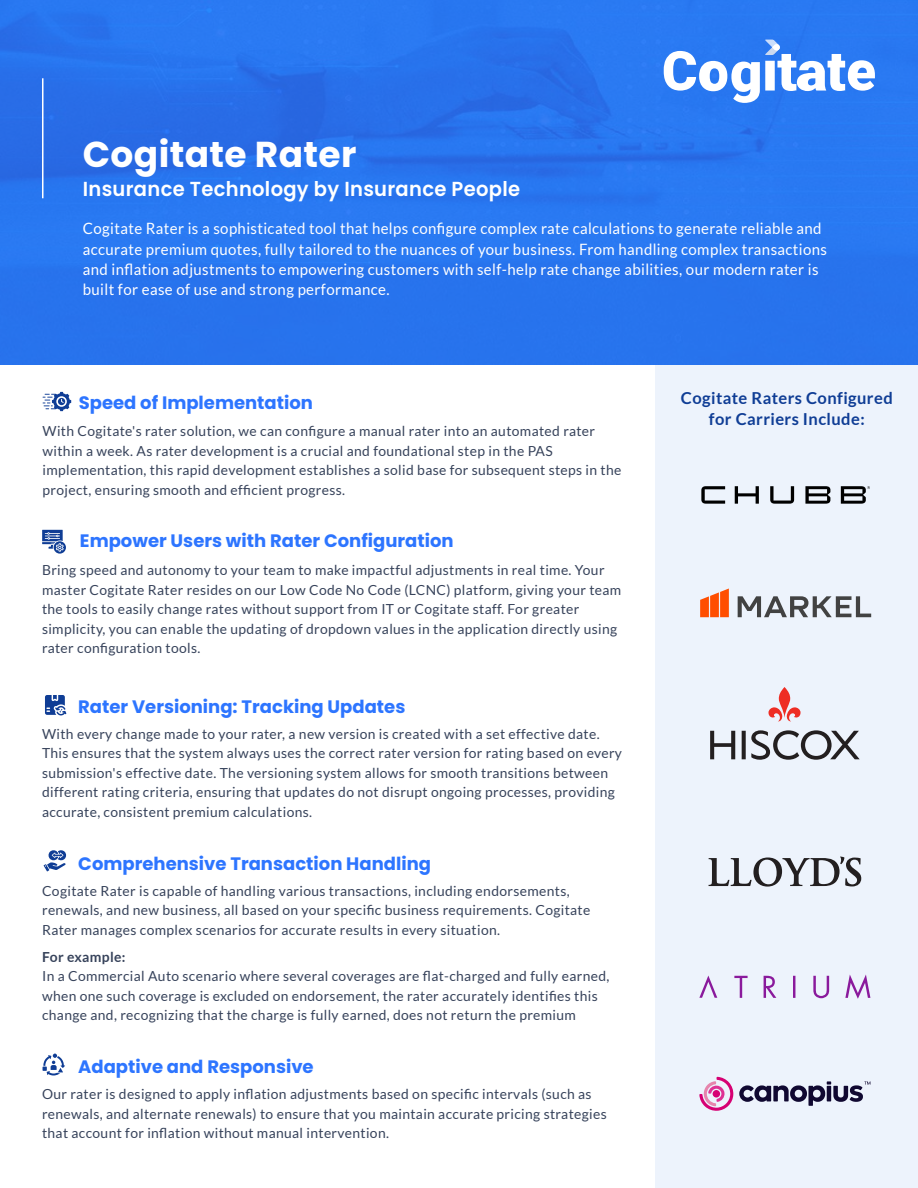
<style>
.page{position:relative;width:918px;height:1188px;background:#fff}
.page>*{position:absolute;margin:0;border:0;box-sizing:border-box;transform-origin:0 0}
.t1{font:700 36px "Poppins";letter-spacing:.01em;color:#fff}
.t2{font:600 20.25px "Poppins";letter-spacing:.015em;color:#fff;scale:.96 1}
.t3{font:700 18px "Poppins";color:#2d75ff}
.t4{font:700 16.5px/21px "Lato";letter-spacing:.025em;color:#0f3d95;text-align:center}
.t5{font:15.6px/20.2px "Lato";letter-spacing:.025em;color:#fff;scale:.96 1}
.t6{font:13.95px/19.5px "Lato";letter-spacing:.025em;color:#37435b}
.t7{font:700 13.95px "Lato";letter-spacing:.025em;color:#37435b}
.t8{font:13.8px/19.5px "Lato";letter-spacing:.025em;color:#37435b}
</style>
<div class="page">
<div style="left:656px;top:364px;width:262px;height:824px;background:#edf3fc"></div>
<div style="left:0;top:0;width:918px;height:364px;background:#2874ee"></div>
<svg style="left:664px;top:40px;width:211px;height:63px"></svg>
<hr style="left:42px;top:78px;width:2px;height:120px;background:#fff">
<svg style="left:42px;top:530px;width:24px;height:24px"></svg>
<svg style="left:43px;top:392px;width:28px;height:19px"></svg>
<svg style="left:45px;top:695px;width:21px;height:21px"></svg>
<svg style="left:44px;top:850px;width:23px;height:22px"></svg>
<svg style="left:43px;top:1054px;width:22px;height:22px"></svg>
<svg style="left:701px;top:486px;width:169px;height:18px"></svg>
<svg style="left:738px;top:596px;width:133px;height:21px"></svg>
<svg style="left:700px;top:588px;width:29px;height:29px"></svg>
<svg style="left:769px;top:687px;width:32px;height:34px"></svg>
<svg style="left:710px;top:730px;width:150px;height:30px"></svg>
<svg style="left:709px;top:857px;width:152px;height:30px"></svg>
<svg style="left:699px;top:975px;width:171px;height:24px"></svg>
<svg style="left:699px;top:1077px;width:171px;height:34px"></svg>
<h1 class="t1" style="left:83px;top:134px;width:275px">Cogitate Rater</h1>
<h2 class="t2" style="left:83px;top:177px;width:457px">Insurance Technology by Insurance People</h2>
<p class="t5" style="left:83px;top:219px;width:777px">Cogitate Rater is a sophisticated tool that helps configure complex rate calculations to generate reliable and accurate premium quotes, fully tailored to the nuances of your business. From handling complex transactions and inflation adjustments to empowering customers with self-help rate change abilities, our modern rater is built for ease of use and strong performance.</p>
<h3 class="t3" style="left:79px;top:393px;width:236px">Speed of Implementation</h3>
<p class="t6" style="left:43px;top:421px;width:580px">With Cogitate's rater solution, we can configure a manual rater into an automated rater within a week. As rater development is a crucial and foundational step in the PAS implementation, this rapid development establishes a solid base for subsequent steps in the project, ensuring smooth and efficient progress.</p>
<h3 class="t3" style="left:80px;top:530px;width:375px">Empower Users with Rater Configuration</h3>
<p class="t8" style="left:42px;top:560px;width:581px">Bring speed and autonomy to your team to make impactful adjustments in real time. Your master Cogitate Rater resides on our Low Code No Code (LCNC) platform, giving your team the tools to easily change rates without support from IT or Cogitate staff. For greater simplicity, you can enable the updating of dropdown values in the application directly using rater configuration tools.</p>
<h3 class="t3" style="left:78px;top:696px;width:329px">Rater Versioning: Tracking Updates</h3>
<p class="t8" style="left:42px;top:724px;width:581px">With every change made to your rater, a new version is created with a set effective date.<br>This ensures that the system always uses the correct rater version for rating based on every submission's effective date. The versioning system allows for smooth transitions between different rating criteria, ensuring that updates do not disrupt ongoing processes, providing accurate, consistent premium calculations.</p>
<h3 class="t3" style="left:78px;top:853px;width:354px">Comprehensive Transaction Handling</h3>
<p class="t6" style="left:42px;top:881px;width:550px">Cogitate Rater is capable of handling various transactions, including endorsements, renewals, and new business, all based on your specific business requirements. Cogitate<br>Rater manages complex scenarios for accurate results in every situation.</p>
<p class="t7" style="left:42px;top:949px;width:85px">For example:</p>
<p class="t6" style="left:42px;top:966px;width:569px">In a Commercial Auto scenario where several coverages are flat-charged and fully earned, when one such coverage is excluded on endorsement, the rater accurately identifies this change and, recognizing that the charge is fully earned, does not return the premium</p>
<h3 class="t3" style="left:78px;top:1056px;width:237px">Adaptive and Responsive</h3>
<p class="t8" style="left:42px;top:1084px;width:566px">Our rater is designed to apply inflation adjustments based on specific intervals (such as renewals, and alternate renewals) to ensure that you maintain accurate pricing strategies that account for inflation without manual intervention.</p>
<p class="t4" style="left:681px;top:387px;width:213px">Cogitate Raters Configured for Carriers Include:</p>
</div>
